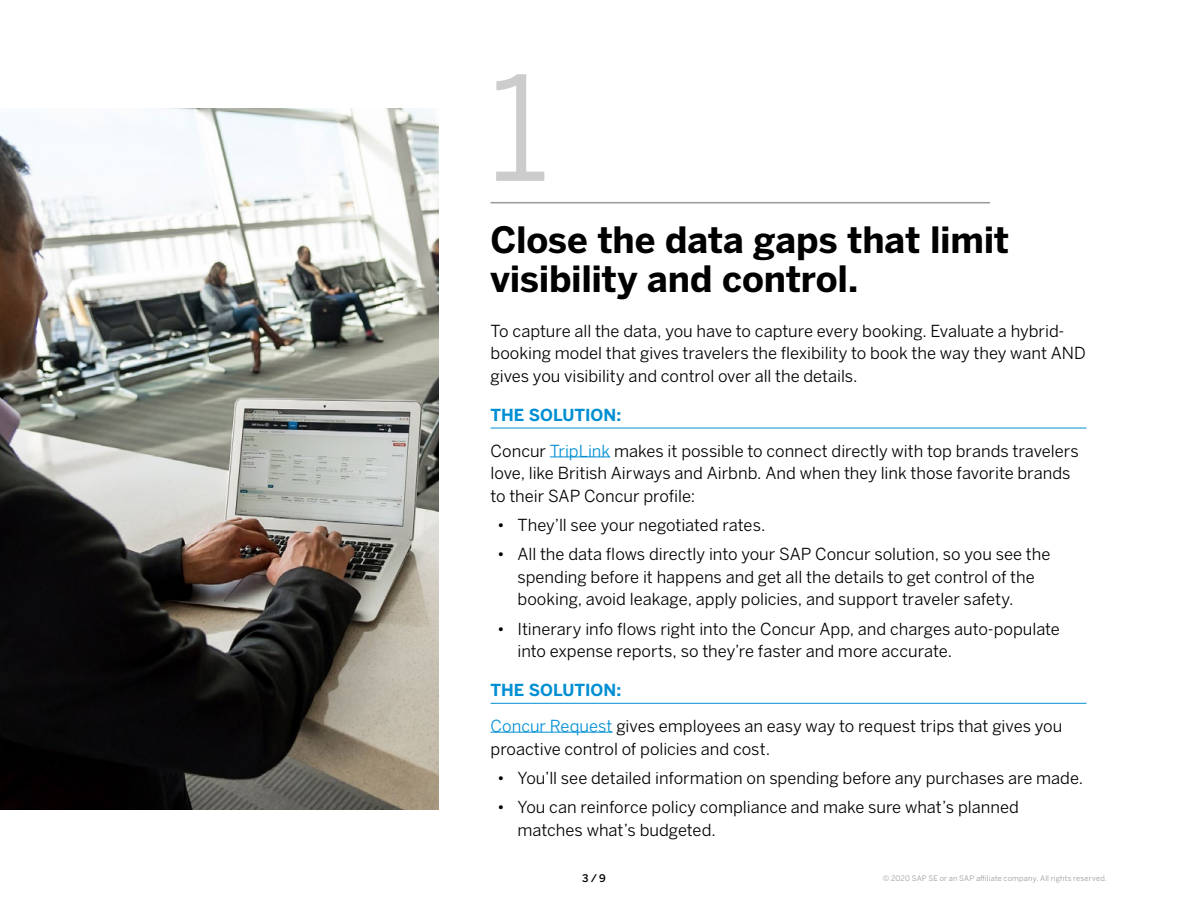
<style>
.page{position:relative;width:1188px;height:918px;background:#fff}
.page>*{position:absolute;margin:0;border:0;box-sizing:border-box;transform-origin:0 0}
.t1{font:144px "Benton Sans";color:#ccc}
.t2{font:700 36px/39px "Benton Sans";letter-spacing:-.005em;color:#000}
.t3{font:16.5px/22.5px "Benton Sans";color:#000}
.t4{font:500 10.5px "Benton Sans";color:#000}
.t5{font:7.5px "Benton Sans";letter-spacing:.025em;color:#999}
.s1{font-weight:700;color:#008fd3}
.s2{color:#008fd3}
</style>
<div class="page">
<img style="left:0;top:108px;width:439px;height:702px">
<hr style="left:490px;top:428px;width:596px;height:1px;background:#008fd3">
<hr style="left:550px;top:457px;width:60px;height:1px;background:#008fd3">
<hr style="left:490px;top:703px;width:596px;height:1px;background:#008fd3">
<hr style="left:490px;top:732px;width:123px;height:1px;background:#008fd3">
<hr style="left:490px;top:202px;width:500px;height:1px;background:#999">
<h1 class="t1" style="left:488px;top:43px;width:64px">1</h1>
<h2 class="t2" style="left:490px;top:221px;width:520px">Close the data gaps that limit visibility and control.</h2>
<p class="t3" style="left:490px;top:320px;width:597px">To capture all the data, you have to capture every booking. Evaluate a hybrid&shy;booking model that gives travelers the flexibility to book the way they want AND gives you visibility and control over all the details.</p>
<p class="t3" style="left:490px;top:397px;width:590px;line-height:36px"><span class="s1">THE SOLUTION:<br></span>Concur <span class="s2">TripLink</span> makes it possible to connect directly with top brands travelers</p>
<p class="t3" style="left:490px;top:462px;width:582px">love, like British Airways and Airbnb. And when they link those favorite brands to their SAP Concur profile:</p>
<p class="t3" style="left:497px;top:514px;width:270px">• They’ll see your negotiated rates.</p>
<p class="t3" style="left:517px;top:543px;width:534px;text-indent:-20px">• All the data flows directly into your SAP Concur solution, so you see the spending before it happens and get all the details to get control of the booking, avoid leakage, apply policies, and support traveler safety.</p>
<p class="t3" style="left:517px;top:618px;width:544px;text-indent:-20px">• Itinerary info flows right into the Concur App, and charges auto-populate into expense reports, so they’re faster and more accurate.</p>
<p class="t3" style="left:490px;top:672px;width:573px;line-height:36px"><span class="s1">THE SOLUTION:<br></span><span class="s2">Concur Request</span> gives employees an easy way to request trips that gives you</p>
<p class="t3" style="left:490px;top:738px;width:281px">proactive control of policies and cost.</p>
<p class="t3" style="left:497px;top:767px;width:588px">• You’ll see detailed information on spending before any purchases are made.</p>
<p class="t3" style="left:517px;top:796px;width:503px;text-indent:-20px">• You can reinforce policy compliance and make sure what’s planned matches what’s budgeted.</p>
<p class="t4" style="left:582px;top:871px;width:25px">3 / 9</p>
<p class="t5" style="left:883px;top:874px;width:226px">© 2020 SAP SE or an SAP affiliate company. All rights reserved.</p>
</div>
